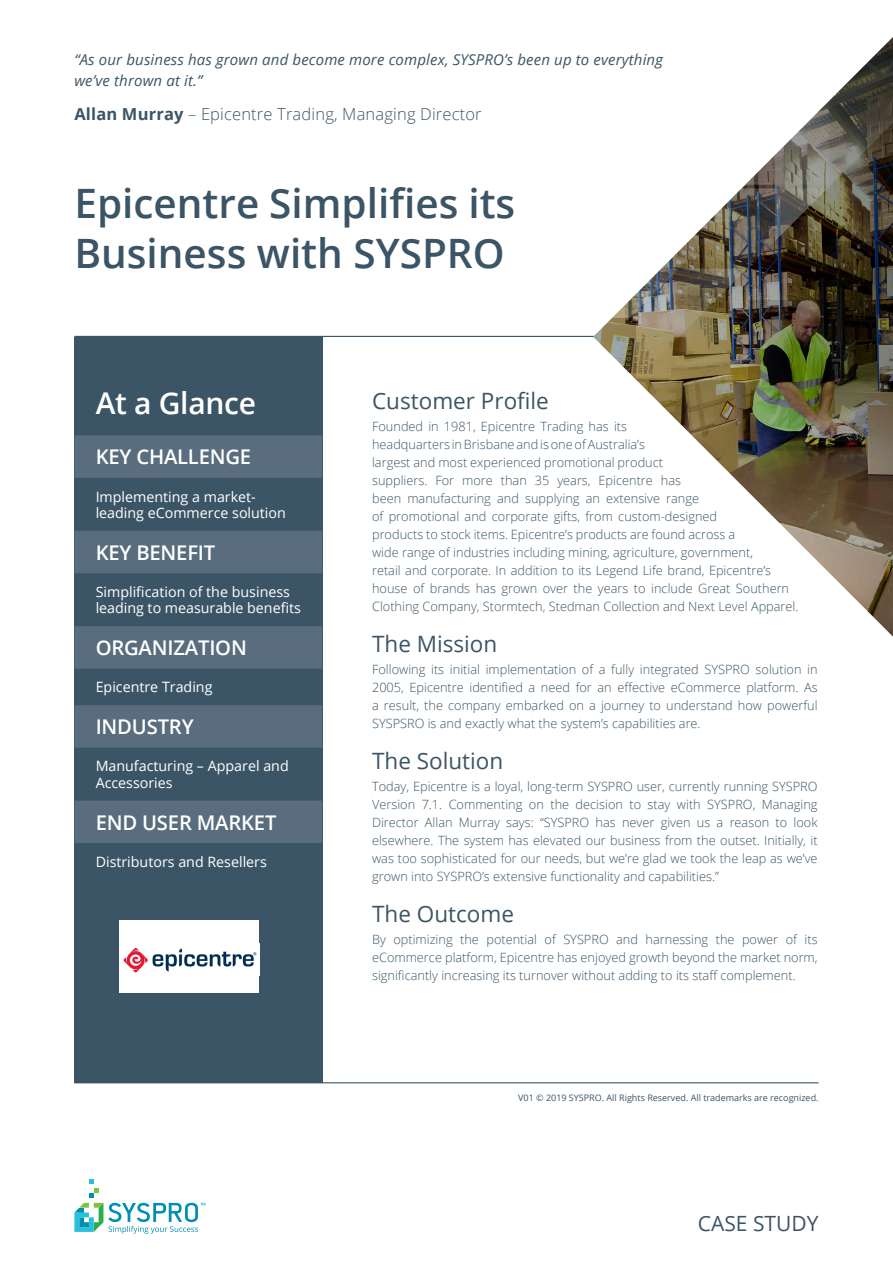
<style>
.page{position:relative;width:893px;height:1263px;background:#fff}
.page>*{position:absolute;margin:0;border:0;box-sizing:border-box;transform-origin:0 0}
.t1{font:600 40.5px/49.5px "Open Sans";color:#3b5566}
.t2{font:600 30px "Open Sans";letter-spacing:-.01em;color:#fff}
.t3{font:22.5px "Open Sans";color:#3b5566}
.t4{font:21px "Open Sans";color:#3b5566}
.t5{font:600 20.25px "Open Sans";letter-spacing:-.01em;color:#fff}
.t6{font:300 16.5px "Open Sans";letter-spacing:.01em;color:#3b5566}
.t7{font:italic 15px/21px "Open Sans";letter-spacing:.01em;color:#3b5566}
.t8{font:14.25px/16.5px "Open Sans";color:#fff}
.t9{font:300 12.75px/18px "Open Sans";color:#3b5566;text-align:justify}
.t10{font:9px "Open Sans";color:#3b5566}
.s1{font-weight:700}
</style>
<div class="page">
<div style="left:74px;top:337px;width:249px;height:745px;background:#3b5566"></div>
<hr style="left:74px;top:1082px;width:745px;height:1px;background:#3b5566">
<hr style="left:74px;top:336px;width:526px;height:1px;background:#3b5566">
<svg style="left:74px;top:435px;width:248px;height:408px;fill:#596d7e"></svg>
<div style="left:120px;top:921px;width:139px;height:72px;background:#fff"></div>
<img style="left:123px;top:947px;width:134px;height:26px">
<svg style="left:74px;top:1179px;width:131px;height:55px"></svg>
<img style="left:636px;top:380px;width:257px;height:257px">
<img style="left:519px;top:37px;width:374px;height:343px">
<p class="t7" style="left:74px;top:49px;width:590px">“As our business has grown and become more complex, SYSPRO’s been up to everything we’ve thrown at it.”</p>
<p class="t6" style="left:74px;top:103px;width:409px"><span class="s1">Allan Murray</span> – Epicentre Trading, Managing Director</p>
<p class="t1" style="left:74px;top:178px;width:442px">Epicentre Simplifies its<br>Business with SYSPRO</p>
<p class="t2" style="left:96px;top:383px;width:162px">At a Glance</p>
<p class="t5" style="left:96px;top:443px;width:157px">KEY CHALLENGE</p>
<p class="t8" style="left:96px;top:488px;width:192px">Implementing a market&shy;leading eCommerce solution</p>
<p class="t5" style="left:96px;top:538px;width:121px">KEY BENEFIT</p>
<p class="t8" style="left:96px;top:583px;width:207px">Simplification of the business leading to measurable benefits</p>
<p class="t5" style="left:96px;top:634px;width:153px">ORGANIZATION</p>
<p class="t8" style="left:96px;top:679px;width:118px">Epicentre Trading</p>
<p class="t5" style="left:96px;top:713px;width:100px">INDUSTRY</p>
<p class="t8" style="left:96px;top:757px;width:195px">Manufacturing – Apparel and<br>Accessories</p>
<p class="t5" style="left:96px;top:808px;width:182px">END USER MARKET</p>
<p class="t8" style="left:96px;top:853px;width:173px">Distributors and Resellers</p>
<p class="t3" style="left:372px;top:385px;width:178px">Customer Profile</p>
<p class="t9" style="left:372px;top:417px;width:428px;text-align:left">Founded in 1981, Epicentre Trading has its<br>headquarters in Brisbane and is one of Australia’s<br>largest and most experienced promotional product<br>suppliers. For more than 35 years, Epicentre has<br>been manufacturing and supplying an extensive range<br>of promotional and corporate gifts, from custom-designed<br>products to stock items. Epicentre’s products are found across a<br>wide range of industries including mining, agriculture, government,<br>retail and corporate. In addition to its Legend Life brand, Epicentre’s house of brands has grown over the years to include Great Southern Clothing Company, Stormtech, Stedman Collection and Next Level Apparel.</p>
<p class="t3" style="left:372px;top:628px;width:127px">The Mission</p>
<p class="t9" style="left:372px;top:660px;width:447px">Following its initial implementation of a fully integrated SYSPRO solution in 2005, Epicentre identified a need for an effective eCommerce platform. As a result, the company embarked on a journey to understand how powerful SYSPSRO is and exactly what the system’s capabilities are.</p>
<p class="t3" style="left:372px;top:745px;width:133px">The Solution</p>
<p class="t9" style="left:372px;top:777px;width:447px">Today, Epicentre is a loyal, long-term SYSPRO user, currently running SYSPRO Version 7.1. Commenting on the decision to stay with SYSPRO, Managing Director Allan Murray says: “SYSPRO has never given us a reason to look elsewhere. The system has elevated our business from the outset. Initially, it was too sophisticated for our needs, but we’re glad we took the leap as we’ve grown into SYSPRO’s extensive functionality and capabilities.”</p>
<p class="t3" style="left:372px;top:898px;width:143px">The Outcome</p>
<p class="t9" style="left:372px;top:930px;width:447px">By optimizing the potential of SYSPRO and harnessing the power of its eCommerce platform, Epicentre has enjoyed growth beyond the market norm, significantly increasing its turnover without adding to its staff complement.</p>
<p class="t10" style="left:518px;top:1092px;width:302px">V01 © 2019 SYSPRO. All Rights Reserved. All trademarks are recognized.</p>
<p class="t4" style="left:698px;top:1209px;width:122px">CASE STUDY</p>
</div>
